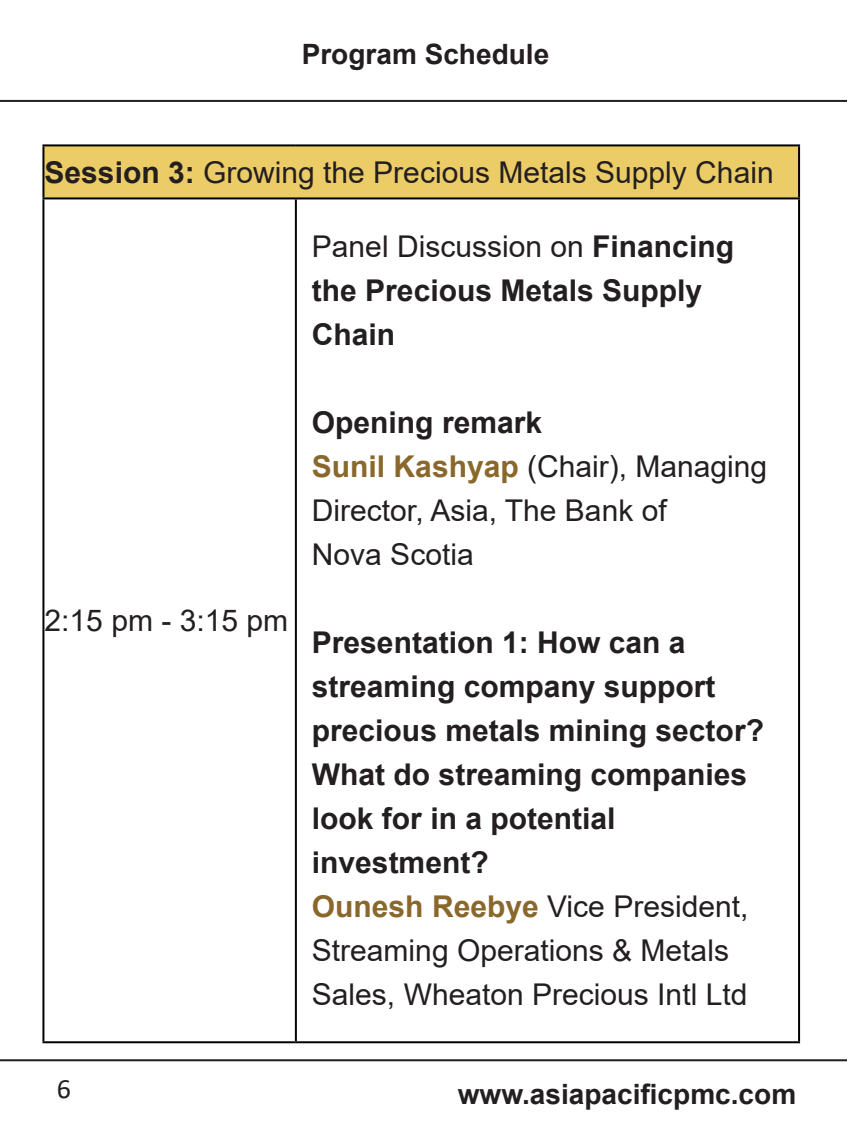
<style>
.page{position:relative;width:851px;height:1134px;background:#fff}
.page>*{position:absolute;margin:0;border:0;box-sizing:border-box;transform-origin:0 0}
.t1{font:700 30px/44px "Arial";color:#231f20}
.t2{font:30px/44px "Arial";color:#231f20}
.t3{font:700 28px "Arial";color:#231f20}
.t4{font:28px "Calibri";color:#231f20}
.s1{font-weight:700}
.s2{font-weight:400}
.s3{font-weight:700;color:#8a672b}
.s4{color:#8a672b}
</style>
<div class="page">
<hr style="left:0;top:100px;width:846px;height:2px;background:#231f20">
<hr style="left:0;top:1059px;width:846px;height:2px;background:#231f20">
<div style="left:43px;top:145px;width:756px;height:53px;background:#eccc66"></div>
<hr style="left:295px;top:199px;width:2px;height:842px;background:#040503">
<hr style="left:42px;top:144px;width:254px;height:2px;background:#000">
<hr style="left:296px;top:144px;width:504px;height:2px;background:#000">
<hr style="left:42px;top:146px;width:2px;height:51px;background:#000">
<hr style="left:798px;top:146px;width:2px;height:51px;background:#000">
<hr style="left:42px;top:197px;width:254px;height:2px;background:#000">
<hr style="left:42px;top:199px;width:2px;height:842px;background:#000">
<hr style="left:296px;top:197px;width:504px;height:2px;background:#000">
<hr style="left:798px;top:199px;width:2px;height:842px;background:#000">
<hr style="left:42px;top:1041px;width:254px;height:2px;background:#000">
<hr style="left:296px;top:1041px;width:504px;height:2px;background:#000">
<p class="t3" style="left:301px;top:34px;width:249px">Program Schedule</p>
<p class="t2" style="left:45px;top:150px;width:730px"><span class="s1">Session 3:</span> Growing the Precious Metals Supply Chain</p>
<p class="t1" style="left:312px;top:225px;width:423px"><span class="s2">Panel Discussion on</span> Financing the Precious Metals Supply<br>Chain</p>
<p class="t2" style="left:45px;top:598px;width:245px">2:15 pm - 3:15 pm</p>
<p class="t2" style="left:312px;top:400px;width:457px"><span class="s1">Opening remark<br></span><span class="s3">Sunil Kashyap</span> (Chair), Managing<br>Director, Asia, The Bank of<br>Nova Scotia</p>
<p class="t1" style="left:312px;top:621px;width:453px">Presentation 1: How can a streaming company support precious metals mining sector?<br>What do streaming companies look for in a potential investment?<br><span class="s4">Ounesh Reebye</span> <span class="s2">Vice President,<br>Streaming Operations &amp; Metals<br>Sales, Wheaton Precious Intl Ltd</span></p>
<p class="t4" style="left:57px;top:1069px;width:16px">6</p>
<p class="t3" style="left:457px;top:1075px;width:340px">www.asiapacificpmc.com</p>
</div>
